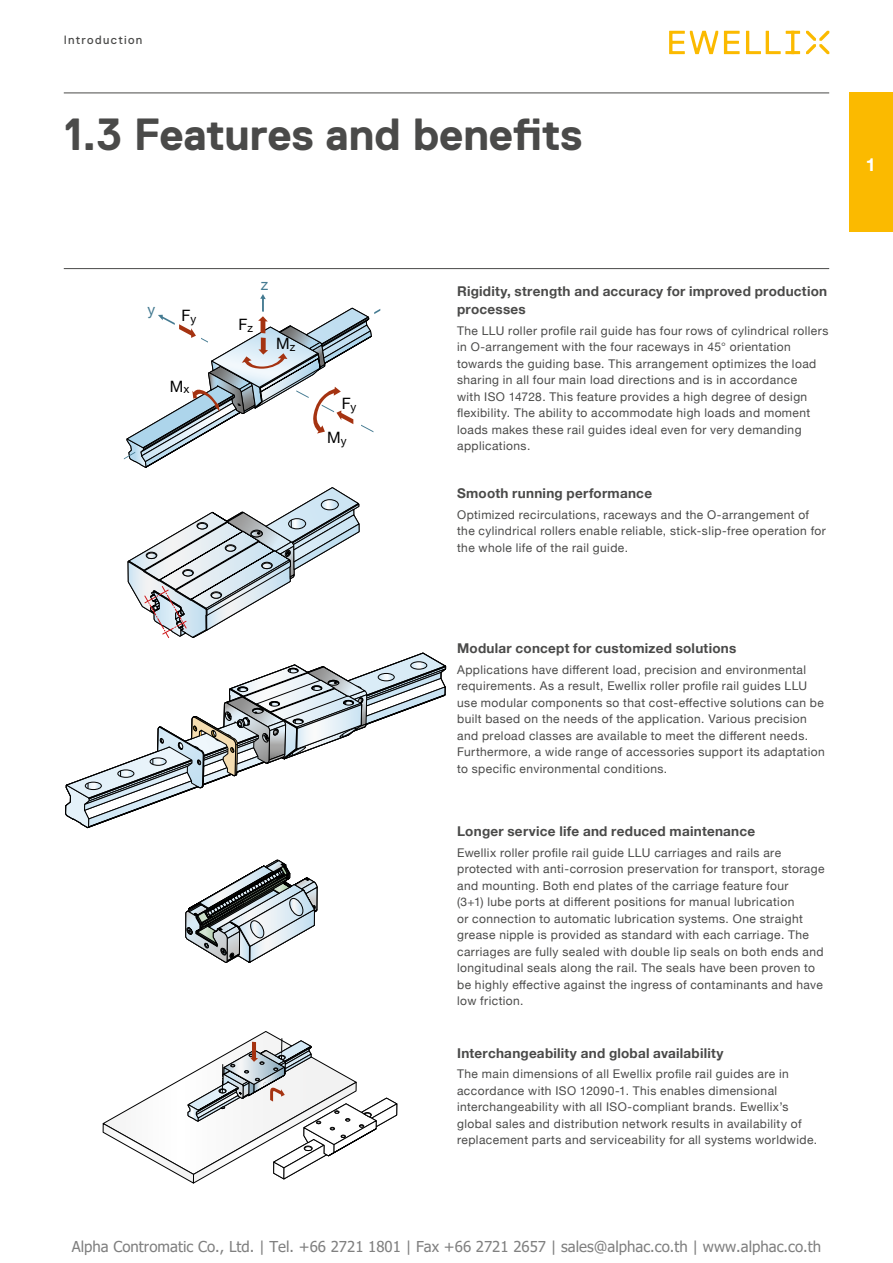
<style>
.page{position:relative;width:893px;height:1263px;background:#fff}
.page>*{position:absolute;margin:0;border:0;box-sizing:border-box;transform-origin:0 0}
.t1{font:700 45px "Replica Std";letter-spacing:-.01em;color:#4a4a49}
.t2{font:700 18px "Helvetica Neue";color:#fff}
.t3{font:15.6px "Helvetica Neue";color:#000}
.t4{font:15.6px "Helvetica Neue";color:#447a91}
.t5{font:15px "Tahoma";color:#808080}
.t6{font:700 13.5px/18px "Helvetica Neue";letter-spacing:.02em;color:#4a4a49}
.t7{font:12px/16.5px "Helvetica Neue";letter-spacing:.035em;color:#4a4a49}
.t8{font:12px "Replica Std";letter-spacing:.11em;color:#4a4a49}
</style>
<div class="page">
<div style="left:849px;top:93px;width:44px;height:139px;background:#fbba00"></div>
<hr style="left:64px;top:93px;width:765px;height:1px;background:#4a4a49">
<hr style="left:64px;top:268px;width:765px;height:1px;background:#4a4a49">
<svg style="left:669px;top:31px;width:131px;height:23px"></svg>
<svg style="left:806px;top:31px;width:23px;height:23px"></svg>
<svg style="left:185px;top:859px;width:133px;height:104px"></svg>
<svg style="left:127px;top:487px;width:233px;height:151px"></svg>
<svg style="left:65px;top:652px;width:382px;height:177px"></svg>
<svg style="left:124px;top:294px;width:256px;height:174px"></svg>
<svg style="left:102px;top:1031px;width:296px;height:153px"></svg>
<p class="t8" style="left:64px;top:34px;width:80px">Introduction</p>
<h1 class="t1" style="left:64px;top:109px;width:520px">1.3 Features and benefits</h1>
<h2 class="t2" style="left:866px;top:151px;width:12px">1</h2>
<h3 class="t4" style="left:148px;top:298px;width:9px">y</h3>
<h3 class="t3" style="left:181px;top:305px;width:16px">F<sub>y</sub></h3>
<h3 class="t3" style="left:170px;top:375px;width:21px">M<sub>x</sub></h3>
<h3 class="t4" style="left:261px;top:273px;width:9px">z</h3>
<h3 class="t3" style="left:238px;top:313px;width:16px">F<sub>z</sub></h3>
<h3 class="t3" style="left:276px;top:332px;width:21px">M<sub>z</sub></h3>
<h3 class="t3" style="left:342px;top:392px;width:16px">F<sub>y</sub></h3>
<h3 class="t3" style="left:327px;top:427px;width:21px">M<sub>y</sub></h3>
<p class="t6" style="left:457px;top:282px;width:372px">Rigidity, strength and accuracy for improved production processes</p>
<p class="t7" style="left:457px;top:323px;width:373px">The LLU roller profile rail guide has four rows of cylindrical rollers in O-arrangement with the four raceways in 45° orientation towards the guiding base. This arrangement optimizes the load sharing in all four main load directions and is in accordance<br>with ISO 14728. This feature provides a high degree of design flexibility. The ability to accommodate high loads and moment loads makes these rail guides ideal even for very demanding applications.</p>
<p class="t6" style="left:457px;top:484px;width:196px">Smooth running performance</p>
<p class="t7" style="left:457px;top:507px;width:370px">Optimized recirculations, raceways and the O-arrangement of the cylindrical rollers enable reliable, stick-slip-free operation for the whole life of the rail guide.</p>
<p class="t6" style="left:457px;top:639px;width:281px">Modular concept for customized solutions</p>
<p class="t7" style="left:457px;top:662px;width:369px">Applications have different load, precision and environmental requirements. As a result, Ewellix roller profile rail guides LLU use modular components so that cost-effective solutions can be built based on the needs of the application. Various precision and preload classes are available to meet the different needs.<br>Furthermore, a wide range of accessories support its adaptation to specific environmental conditions.</p>
<p class="t6" style="left:457px;top:822px;width:300px">Longer service life and reduced maintenance</p>
<p class="t7" style="left:457px;top:845px;width:369px">Ewellix roller profile rail guide LLU carriages and rails are protected with anti-corrosion preservation for transport, storage and mounting. Both end plates of the carriage feature four<br>(3+1) lube ports at different positions for manual lubrication<br>or connection to automatic lubrication systems. One straight grease nipple is provided as standard with each carriage. The carriages are fully sealed with double lip seals on both ends and longitudinal seals along the rail. The seals have been proven to be highly effective against the ingress of contaminants and have low friction.</p>
<p class="t6" style="left:457px;top:1044px;width:268px">Interchangeability and global availability</p>
<p class="t7" style="left:457px;top:1066px;width:362px">The main dimensions of all Ewellix profile rail guides are in accordance with ISO 12090-1. This enables dimensional interchangeability with all ISO-compliant brands. Ewellix’s global sales and distribution network results in availability of replacement parts and serviceability for all systems worldwide.</p>
<p class="t5" style="left:72px;top:1236px;width:751px">Alpha Contromatic Co., Ltd. | Tel. +66 2721 1801 | Fax +66 2721 2657 | sales@alphac.co.th | www.alphac.co.th</p>
</div>
